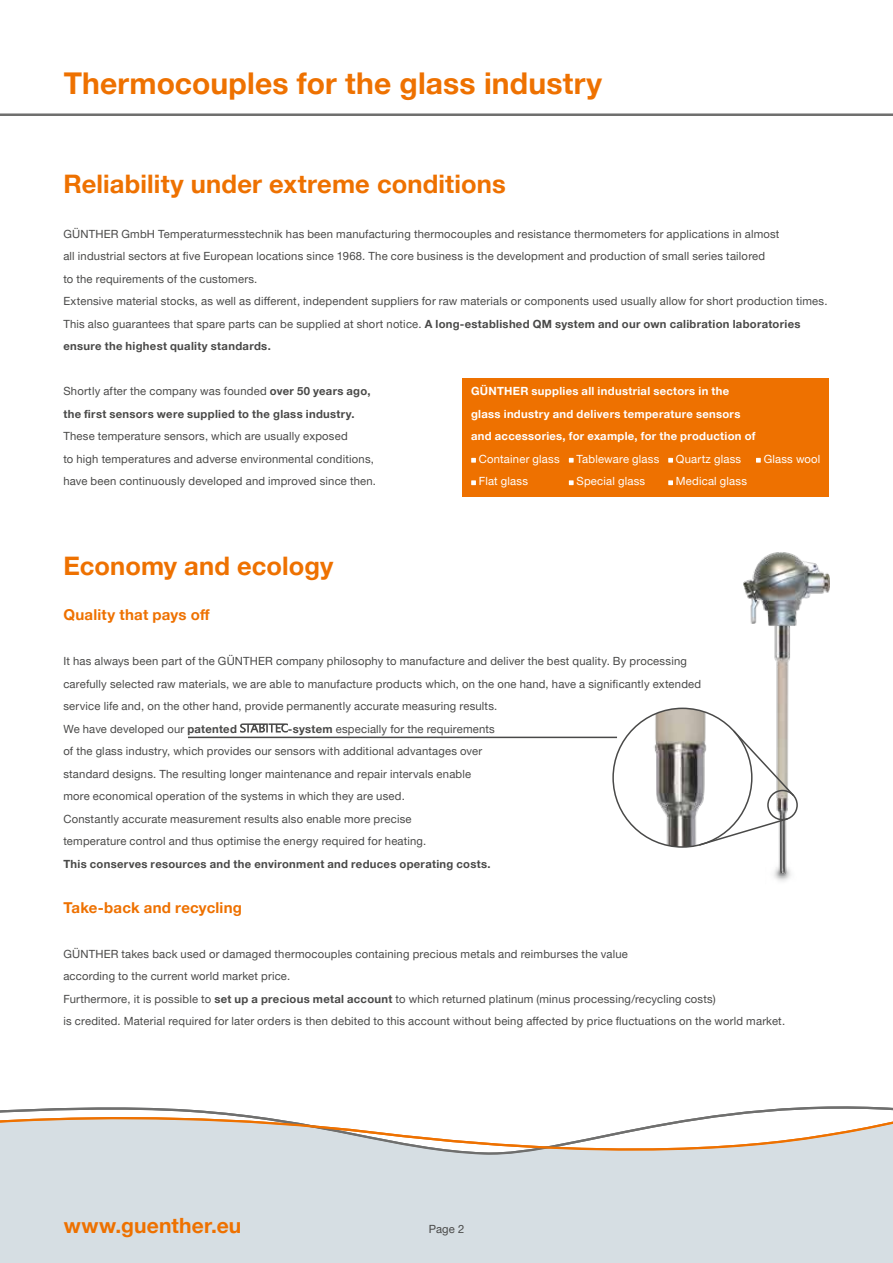
<style>
.page{position:relative;width:893px;height:1263px;background:#fff}
.page>*{position:absolute;margin:0;border:0;box-sizing:border-box;transform-origin:0 0}
.t1{font:700 30px "Helvetica Neue LTW1 G";letter-spacing:.005em;color:#ee7100}
.t2{font:700 25.5px "Helvetica Neue LTW1 G";letter-spacing:.005em;color:#ee7100}
.t3{font:700 21px "Helvetica Neue LTW1 G";letter-spacing:.01em;color:#ee7100}
.t4{font:700 15px "Helvetica Neue LTW1 G";letter-spacing:.015em;color:#ee7100}
.t5{font:11.25px/22.5px "Helvetica Neue LTW1 G";letter-spacing:.02em;color:#494948}
.t6{font:700 11.25px/22.5px "Helvetica Neue LTW1 G";letter-spacing:.025em;color:#494948}
.t7{font:700 11.25px/22.5px "Helvetica Neue LTW1 G";letter-spacing:.025em;color:#fff}
.t8{font:11.25px/22.5px "Helvetica Neue LTW1 G";letter-spacing:.02em;color:#fff}
.s1{font-weight:700}
.s2{font-weight:400}
</style>
<div class="page">
<hr style="left:0;top:114px;width:893px;height:2px;background:#6f6f6e">
<div style="left:0;top:1185px;width:893px;height:78px;background:#d6dee3"></div>
<svg style="left:0;top:1106px;width:893px;height:79px"></svg>
<div style="left:462px;top:378px;width:367px;height:118px;background:#ee7100"></div>
<svg style="left:471px;top:458px;width:5px;height:5px"></svg>
<svg style="left:471px;top:480px;width:5px;height:5px"></svg>
<svg style="left:569px;top:458px;width:5px;height:5px"></svg>
<svg style="left:569px;top:480px;width:5px;height:5px"></svg>
<svg style="left:668px;top:458px;width:5px;height:5px"></svg>
<svg style="left:668px;top:480px;width:5px;height:5px"></svg>
<svg style="left:756px;top:458px;width:5px;height:5px"></svg>
<img style="left:774px;top:873px;width:17px;height:9px">
<img style="left:743px;top:552px;width:86px;height:321px">
<div style="left:767px;top:790px;width:31px;height:30px;border:2px solid #494948;border-radius:50%"></div>
<img style="left:613px;top:708px;width:139px;height:139px;border-radius:69px">
<svg style="left:698px;top:817px;width:91px;height:30px"></svg>
<svg style="left:732px;top:729px;width:64px;height:68px"></svg>
<hr style="left:188px;top:737px;width:429px;height:1px;background:#494948">
<svg style="left:240px;top:723px;width:48px;height:10px"></svg>
<h1 class="t1" style="left:64px;top:64px;width:540px">Thermocouples for the glass industry</h1>
<h2 class="t2" style="left:63px;top:168px;width:444px">Reliability under extreme conditions</h2>
<p class="t5" style="left:63px;top:222px;width:766px">GÜNTHER GmbH Temperaturmesstechnik has been manufacturing thermocouples and resistance thermometers for applications in almost<br>all industrial sectors at five European locations since 1968. The core business is the development and production of small series tailored<br>to the requirements of the customers.<br>Extensive material stocks, as well as different, independent suppliers for raw materials or components used usually allow for short production times.<br>This also guarantees that spare parts can be supplied at short notice. <span class="s1">A long-established QM system and our own calibration laboratories ensure the highest quality standards.</span></p>
<p class="t6" style="left:63px;top:380px;width:309px"><span class="s2">Shortly after the company was founded</span> over 50 years ago, the first sensors were supplied to the glass industry.</p>
<p class="t5" style="left:63px;top:425px;width:314px">These temperature sensors, which are usually exposed<br>to high temperatures and adverse environmental conditions, have been continuously developed and improved since then.</p>
<p class="t7" style="left:471px;top:380px;width:286px">GÜNTHER supplies all industrial sectors in the glass industry and delivers temperature sensors and accessories, for example, for the production of</p>
<p class="t8" style="left:479px;top:447px;width:82px">Container glass<br>Flat glass</p>
<p class="t8" style="left:576px;top:447px;width:84px">Tableware glass<br>Special glass</p>
<p class="t8" style="left:676px;top:447px;width:73px">Quartz glass<br>Medical glass</p>
<p class="t8" style="left:764px;top:447px;width:58px">Glass wool</p>
<h2 class="t2" style="left:63px;top:550px;width:272px">Economy and ecology</h2>
<h3 class="t4" style="left:63px;top:605px;width:148px">Quality that pays off</h3>
<p class="t5" style="left:63px;top:650px;width:639px">It has always been part of the GÜNTHER company philosophy to manufacture and deliver the best quality. By processing carefully selected raw materials, we are able to manufacture products which, on the one hand, have a significantly extended service life and, on the other hand, provide permanently accurate measuring results.<br>We have developed our <span class="s1">patented</span></p>
<p class="t5" style="left:63px;top:717px;width:433px;text-indent:225px"><span class="s1">-system</span> especially for the requirements of the glass industry, which provides our sensors with additional advantages over standard designs. The resulting longer maintenance and repair intervals enable more economical operation of the systems in which they are used.<br>Constantly accurate measurement results also enable more precise<br>temperature control and thus optimise the energy required for heating.</p>
<p class="t6" style="left:63px;top:852px;width:429px">This conserves resources and the environment and reduces operating costs.</p>
<h3 class="t4" style="left:63px;top:898px;width:180px">Take-back and recycling</h3>
<p class="t5" style="left:63px;top:942px;width:723px">GÜNTHER takes back used or damaged thermocouples containing precious metals and reimburses the value<br>according to the current world market price.<br>Furthermore, it is possible to <span class="s1">set up a precious metal account</span> to which returned platinum (minus processing/recycling costs)<br>is credited. Material required for later orders is then debited to this account without being affected by price fluctuations on the world market.</p>
<h3 class="t3" style="left:64px;top:1213px;width:179px">www.guenther.eu</h3>
<p class="t5" style="left:429px;top:1218px;width:37px">Page 2</p>
</div>
